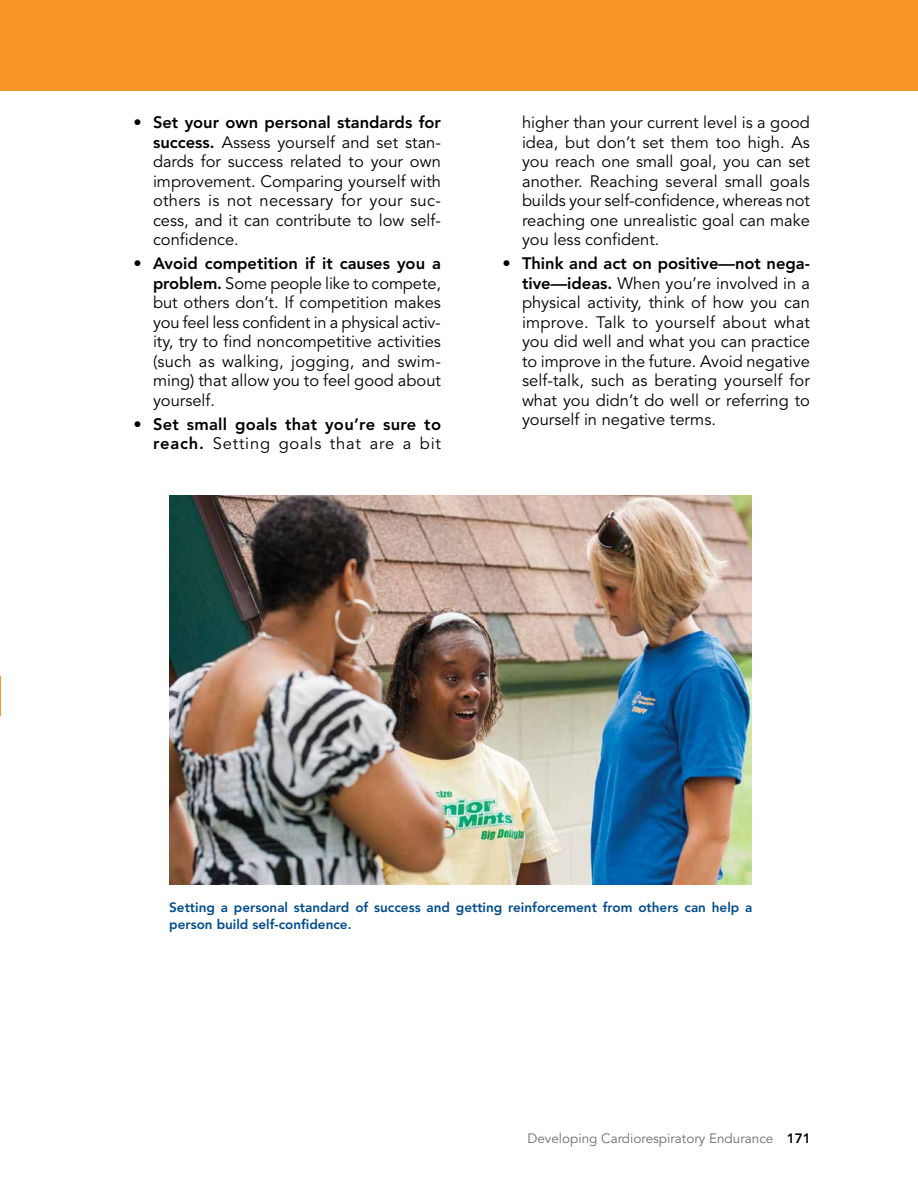
<style>
.page{position:relative;width:918px;height:1188px;background:#fff}
.page>*{position:absolute;margin:0;border:0;box-sizing:border-box;transform-origin:0 0}
.t1{font:16.5px/19.5px "Avenir LT Std";color:#000;text-align:justify}
.t2{font:800 16.5px/19.5px "Avenir LT Std";letter-spacing:.02em;color:#000;text-align:right}
.t3{font:800 13.5px/16.5px "Avenir LT Std";color:#004b8d}
.t4{font:13.5px "Avenir LT Std";color:#6d6e71}
.s1{font-weight:800}
.s2{font-weight:400}
.s3{font-weight:800;color:#000}
</style>
<div class="page">
<div style="left:0;top:0;width:918px;height:91px;background:#f89728"></div>
<img style="left:170px;top:495px;width:582px;height:390px">
<p class="t1" style="left:153px;top:113px;width:290px;text-indent:-20px">• <span class="s1">Set your own personal standards for success.</span> Assess yourself and set stan&shy;dards for success related to your own improvement. Comparing yourself with others is not necessary for your suc&shy;cess, and it can contribute to low self&shy;confidence.</p>
<p class="t1" style="left:153px;top:254px;width:290px;text-indent:-20px">• <span class="s1">Avoid competition if it causes you a problem.</span> Some people like to compete, but others don’t. If competition makes you feel less confident in a physical activ&shy;ity, try to find noncompetitive activities (such as walking, jogging, and swim&shy;ming) that allow you to feel good about yourself.</p>
<p class="t2" style="left:134px;top:414px;width:309px"><span class="s2">•</span> Set small goals that you’re sure to reach. <span class="s2">Setting goals that are a bit</span></p>
<p class="t1" style="left:522px;top:113px;width:290px">higher than your current level is a good idea, but don’t set them too high. As you reach one small goal, you can set another. Reaching several small goals builds your self-confidence, whereas not reaching one unrealistic goal can make you less confident.</p>
<p class="t1" style="left:522px;top:254px;width:290px;text-indent:-20px">• <span class="s1">Think and act on positive—not nega&shy;tive—ideas.</span> When you’re involved in a physical activity, think of how you can improve. Talk to yourself about what you did well and what you can practice to improve in the future. Avoid negative self-talk, such as berating yourself for what you didn’t do well or referring to yourself in negative terms.</p>
<p class="t3" style="left:169px;top:899px;width:585px">Setting a personal standard of success and getting reinforcement from others can help a person build self-confidence.</p>
<p class="t4" style="left:527px;top:1131px;width:285px">Developing Cardiorespiratory Endurance <span class="s3">171</span></p>
</div>
